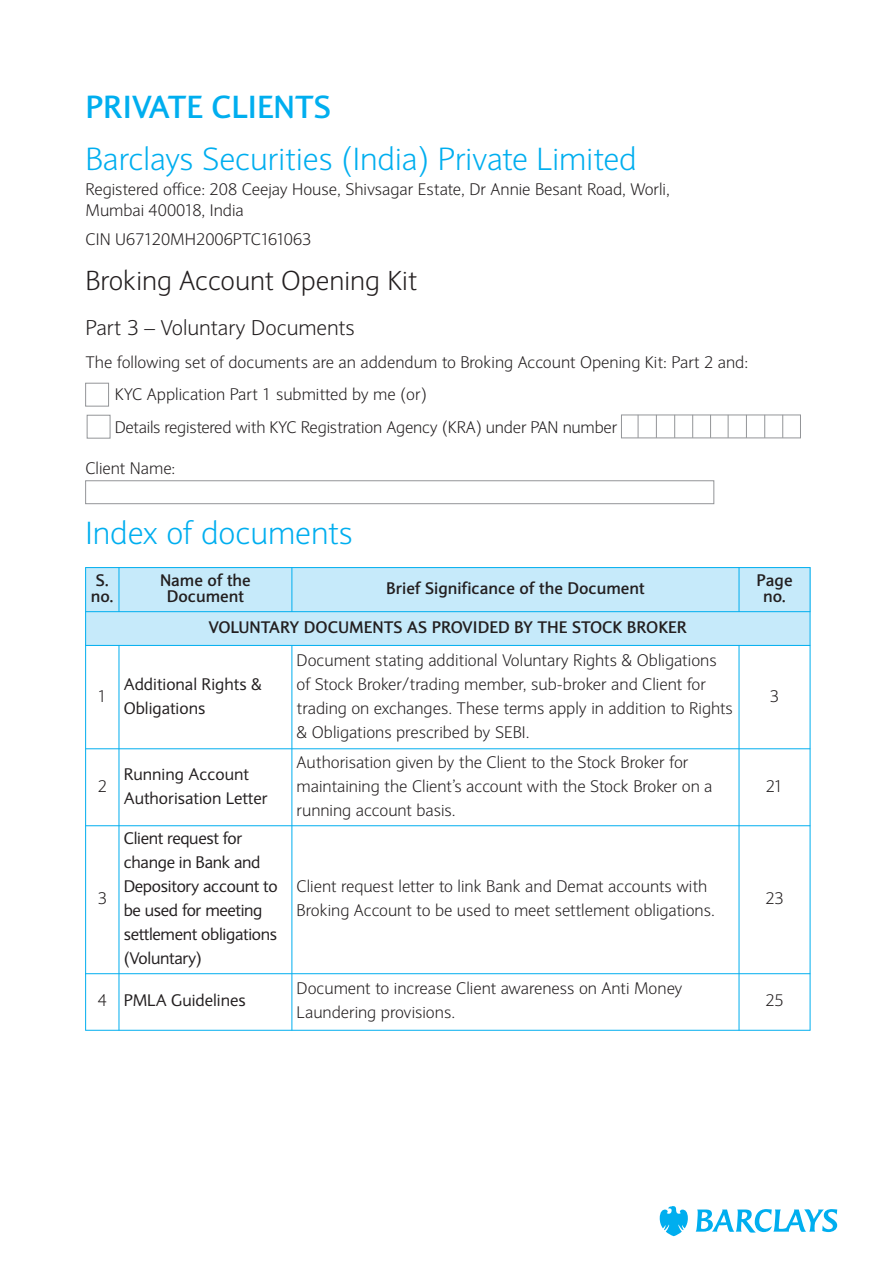
<style>
.page{position:relative;width:894px;height:1264px;background:#fff}
.page>*{position:absolute;margin:0;border:0;box-sizing:border-box;transform-origin:0 0}
.t1{font:300 31.5px "Expert Sans";color:#00aeef}
.t2{font:700 31.5px "Expert Sans";color:#00aeef}
.t3{font:300 27px "Expert Sans";color:#231f20}
.t4{font:300 21px "Expert Sans";color:#231f20}
.t5{font:300 16.5px/24px "Expert Sans";color:#231f20}
.t6{font:16.5px/24px "Expert Sans";letter-spacing:-.015em;color:#231f20}
.t7{font:700 16.5px/16.5px "Expert Sans";color:#231f20;text-align:center}
.s1{font-weight:300}
</style>
<div class="page">
<div style="left:85px;top:567px;width:34px;height:44px;background:#c6eafa"></div>
<div style="left:119px;top:567px;width:173px;height:44px;background:#c6eafa"></div>
<div style="left:292px;top:567px;width:447px;height:44px;background:#c6eafa"></div>
<div style="left:739px;top:567px;width:71px;height:44px;background:#c6eafa"></div>
<div style="left:85px;top:611px;width:725px;height:34px;background:#c6eafa"></div>
<hr style="left:85px;top:567px;width:1px;height:463px;background:#00aeef">
<hr style="left:119px;top:567px;width:1px;height:45px;background:#00aeef">
<hr style="left:119px;top:645px;width:1px;height:385px;background:#00aeef">
<hr style="left:292px;top:567px;width:1px;height:45px;background:#00aeef">
<hr style="left:292px;top:645px;width:1px;height:385px;background:#00aeef">
<hr style="left:738px;top:567px;width:1px;height:45px;background:#00aeef">
<hr style="left:738px;top:645px;width:1px;height:385px;background:#00aeef">
<hr style="left:809px;top:567px;width:1px;height:463px;background:#00aeef">
<hr style="left:85px;top:567px;width:725px;height:1px;background:#00aeef">
<hr style="left:85px;top:611px;width:725px;height:1px;background:#00aeef">
<hr style="left:85px;top:645px;width:725px;height:1px;background:#00aeef">
<hr style="left:85px;top:748px;width:725px;height:1px;background:#00aeef">
<hr style="left:85px;top:825px;width:725px;height:1px;background:#00aeef">
<hr style="left:85px;top:973px;width:725px;height:1px;background:#00aeef">
<hr style="left:85px;top:1030px;width:725px;height:1px;background:#00aeef">
<div style="left:85px;top:480px;width:629px;height:24px;border:1px solid #939598"></div>
<div style="left:85px;top:383px;width:24px;height:23px;border:1px solid #939598"></div>
<div style="left:87px;top:415px;width:23px;height:23px;border:1px solid #939598"></div>
<div style="left:621px;top:415px;width:179px;height:23px;border:1px solid #939598"></div>
<svg style="left:728px;top:415px;width:1px;height:23px"></svg>
<svg style="left:764px;top:415px;width:1px;height:23px"></svg>
<svg style="left:782px;top:415px;width:1px;height:23px"></svg>
<svg style="left:746px;top:415px;width:1px;height:23px"></svg>
<svg style="left:638px;top:415px;width:1px;height:23px"></svg>
<svg style="left:674px;top:415px;width:1px;height:23px"></svg>
<svg style="left:710px;top:415px;width:1px;height:23px"></svg>
<svg style="left:692px;top:415px;width:1px;height:23px"></svg>
<svg style="left:656px;top:415px;width:1px;height:23px"></svg>
<svg style="left:695px;top:1209px;width:142px;height:23px"></svg>
<svg style="left:659px;top:1206px;width:29px;height:30px"></svg>
<h1 class="t2" style="left:85px;top:96px;width:247px">PRIVATE CLIENTS</h1>
<h1 class="t1" style="left:85px;top:147px;width:553px">Barclays Securities (India) Private Limited</h1>
<p class="t5" style="left:85px;top:180px;width:586px;line-height:21px">Registered office: 208 Ceejay House, Shivsagar Estate, Dr Annie Besant Road, Worli,<br>Mumbai 400018, India</p>
<p class="t5" style="left:85px;top:229px;width:227px">CIN U67120MH2006PTC161063</p>
<h2 class="t3" style="left:85px;top:271px;width:333px">Broking Account Opening Kit</h2>
<p class="t4" style="left:85px;top:320px;width:271px">Part 3 – Voluntary Documents</p>
<p class="t5" style="left:115px;top:347px;width:635px;line-height:32.5px;text-indent:-29px">The following set of documents are an addendum to Broking Account Opening Kit: Part 2 and:<br>KYC Application Part 1 submitted by me (or)<br>Details registered with KYC Registration Agency (KRA) under PAN number</p>
<p class="t5" style="left:85px;top:458px;width:92px">Client Name:</p>
<h1 class="t1" style="left:85px;top:521px;width:269px">Index of documents</h1>
<p class="t7" style="left:91px;top:573px;width:24px;text-align:left">S. no.</p>
<p class="t7" style="left:160px;top:573px;width:92px">Name of the<br>Document</p>
<p class="t7" style="left:386px;top:582px;width:260px">Brief Significance of the Document</p>
<p class="t7" style="left:756px;top:573px;width:38px">Page no.</p>
<p class="t7" style="left:208px;top:620px;width:480px">VOLUNTARY DOCUMENTS AS PROVIDED BY THE STOCK BROKER</p>
<p class="t5" style="left:98px;top:685px;width:11px">1</p>
<p class="t6" style="left:124px;top:673px;width:140px">Additional Rights &amp;<br>Obligations</p>
<p class="t5" style="left:98px;top:775px;width:11px">2</p>
<p class="t6" style="left:124px;top:763px;width:145px">Running Account<br>Authorisation Letter</p>
<p class="t5" style="left:98px;top:888px;width:11px">3</p>
<p class="t6" style="left:124px;top:828px;width:156px">Client request for change in Bank and<br>Depository account to be used for meeting settlement obligations (Voluntary)</p>
<p class="t6" style="left:98px;top:990px;width:149px"><span class="s1">4</span> PMLA Guidelines</p>
<p class="t5" style="left:296px;top:649px;width:438px">Document stating additional Voluntary Rights &amp; Obligations of Stock Broker/trading member, sub-broker and Client for trading on exchanges. These terms apply in addition to Rights &amp; Obligations prescribed by SEBI.</p>
<p class="t5" style="left:296px;top:751px;width:417px">Authorisation given by the Client to the Stock Broker for maintaining the Client’s account with the Stock Broker on a running account basis.</p>
<p class="t5" style="left:296px;top:876px;width:420px">Client request letter to link Bank and Demat accounts with<br>Broking Account to be used to meet settlement obligations.</p>
<p class="t5" style="left:296px;top:978px;width:387px">Document to increase Client awareness on Anti Money<br>Laundering provisions.</p>
<p class="t5" style="left:770px;top:685px;width:11px">3</p>
<p class="t5" style="left:765px;top:775px;width:19px">21</p>
<p class="t5" style="left:765px;top:888px;width:20px">23</p>
<p class="t5" style="left:765px;top:990px;width:20px">25</p>
</div>
